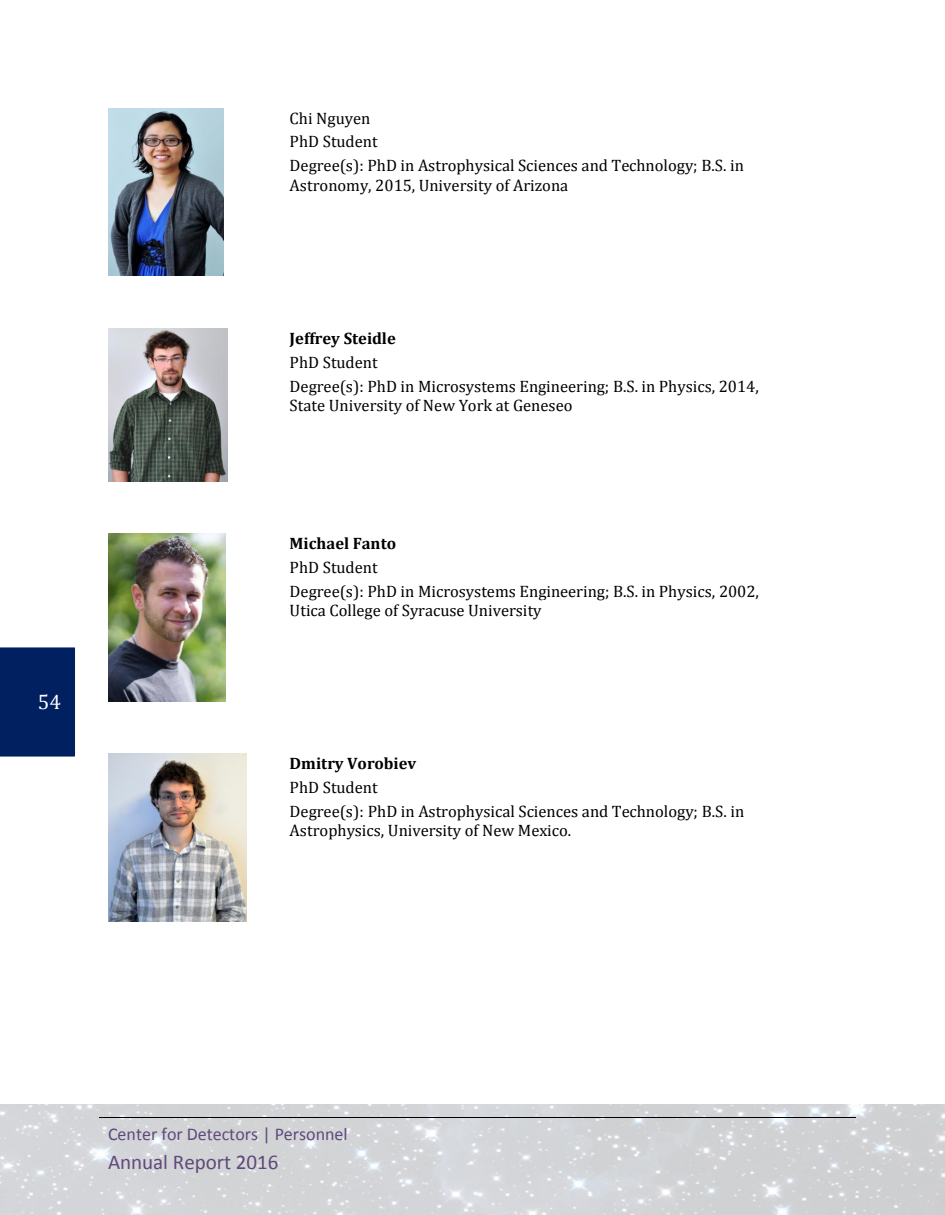
<style>
.page{position:relative;width:945px;height:1215px;background:#fff}
.page>*{position:absolute;margin:0;border:0;box-sizing:border-box;transform-origin:0 0}
.t1{font:21px "Calibri";color:#5f497a}
.t2{font:21px "Cambria";color:#fff}
.t3{font:18px "Calibri";color:#5f497a}
.t4{font:16.5px/24px "Cambria";color:#000}
.t5{font:700 16.5px "Cambria";color:#000}
</style>
<div class="page">
<img style="left:0;top:1104px;width:945px;height:110px">
<hr style="left:99px;top:1117px;width:757px;height:1px;background:#000">
<div style="left:0;top:648px;width:74px;height:108px;background:#002060"></div>
<div style="left:0;top:647px;width:75px;height:110px;border:1px solid #002060"></div>
<img style="left:108px;top:108px;width:115px;height:168px">
<img style="left:108px;top:328px;width:120px;height:153px">
<img style="left:108px;top:533px;width:118px;height:168px">
<img style="left:108px;top:754px;width:138px;height:167px">
<p class="t2" style="left:38px;top:690px;width:25px">54</p>
<p class="t4" style="left:290px;top:106px;width:456px">Chi Nguyen<br>PhD Student<br>Degree(s): PhD in Astrophysical Sciences and Technology; B.S. in</p>
<p class="t4" style="left:290px;top:173px;width:280px">Astronomy, 2015, University of Arizona</p>
<p class="t5" style="left:290px;top:329px;width:108px">Jeffrey Steidle</p>
<p class="t4" style="left:290px;top:350px;width:471px">PhD Student<br>Degree(s): PhD in Microsystems Engineering; B.S. in Physics, 2014,</p>
<p class="t4" style="left:290px;top:393px;width:284px">State University of New York at Geneseo</p>
<p class="t5" style="left:290px;top:533px;width:108px">Michael Fanto</p>
<p class="t4" style="left:290px;top:555px;width:471px">PhD Student<br>Degree(s): PhD in Microsystems Engineering; B.S. in Physics, 2002,</p>
<p class="t4" style="left:290px;top:598px;width:253px">Utica College of Syracuse University</p>
<p class="t5" style="left:290px;top:754px;width:128px">Dmitry Vorobiev</p>
<p class="t4" style="left:290px;top:775px;width:456px">PhD Student<br>Degree(s): PhD in Astrophysical Sciences and Technology; B.S. in</p>
<p class="t4" style="left:290px;top:818px;width:283px">Astrophysics, University of New Mexico.</p>
<p class="t3" style="left:108px;top:1127px;width:241px">Center for Detectors | Personnel</p>
<p class="t1" style="left:108px;top:1154px;width:172px">Annual Report 2016</p>
</div>
